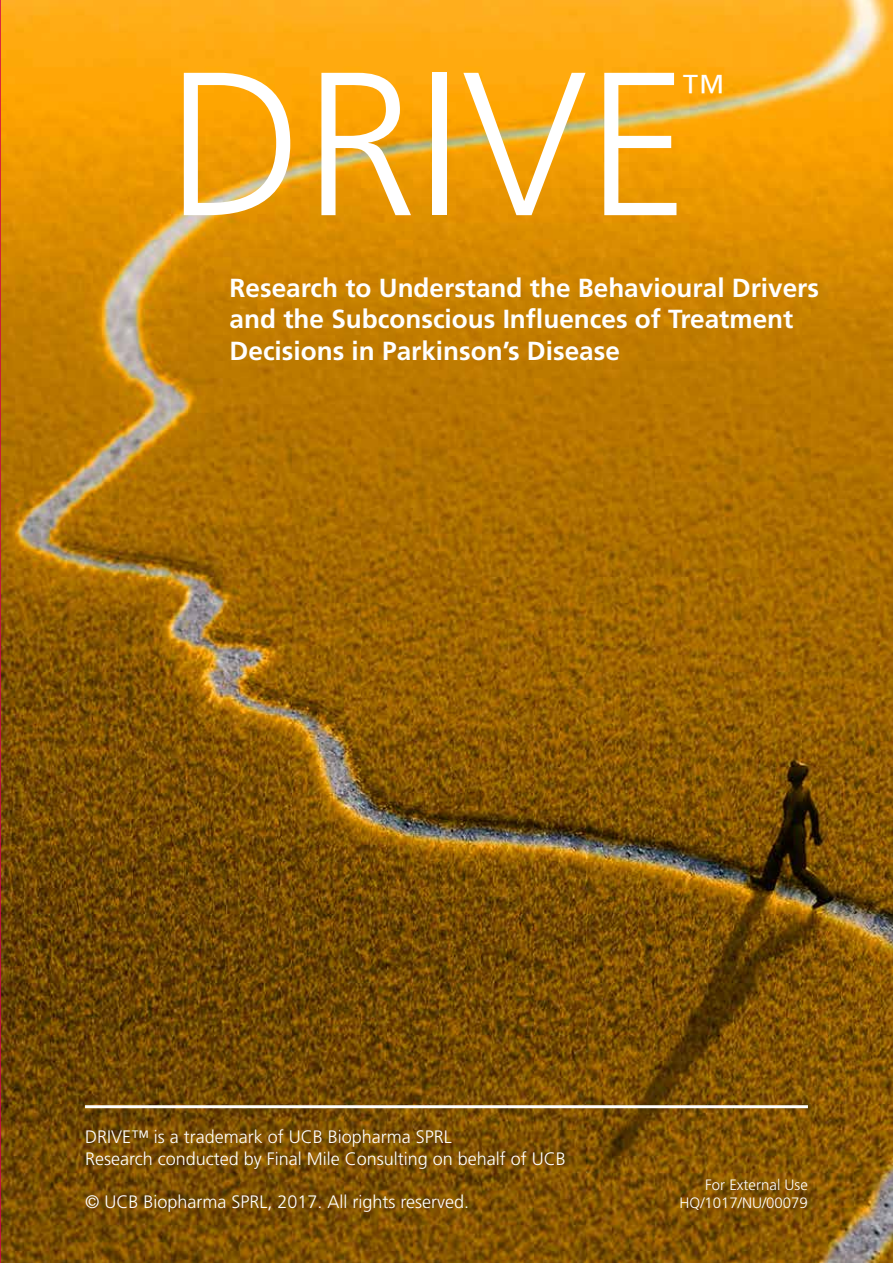
<style>
.page{position:relative;width:893px;height:1263px;background:#fff}
.page>*{position:absolute;margin:0;border:0;box-sizing:border-box;transform-origin:0 0}
.t1{font:300 203.85px "Frutiger";color:#fff}
.t2{font:300 44.55px "Frutiger";color:#fff}
.t3{font:700 26.1px/31.3px "Frutiger";color:#fff}
.t4{font:300 18px/21.6px "Frutiger";color:#fff}
.t5{font:300 15px/18px "Frutiger";color:#fff;text-align:right}
</style>
<div class="page">
<img style="left:1px;top:0;width:892px;height:1263px">
<hr style="left:85px;top:1105px;width:723px;height:3px;background:#fff">
<hr style="left:0;top:0;width:1px;height:1263px;background:#d0004e">
<h1 class="t1" style="left:167px;top:29px;width:523px">DRIVE</h1>
<h2 class="t2" style="left:681px;top:65px;width:46px">™</h2>
<h3 class="t3" style="left:230px;top:272px;width:591px">Research to Understand the Behavioural Drivers and the Subconscious Influences of Treatment<br>Decisions in Parkinson’s Disease</h3>
<p class="t4" style="left:85px;top:1126px;width:482px">DRIVE™ is a trademark of UCB Biopharma SPRL<br>Research conducted by Final Mile Consulting on behalf of UCB</p>
<p class="t4" style="left:85px;top:1191px;width:386px">© UCB Biopharma SPRL, 2017. All rights reserved.</p>
<p class="t5" style="left:679px;top:1175px;width:130px">For External Use<br>HQ/1017/NU/00079</p>
</div>
